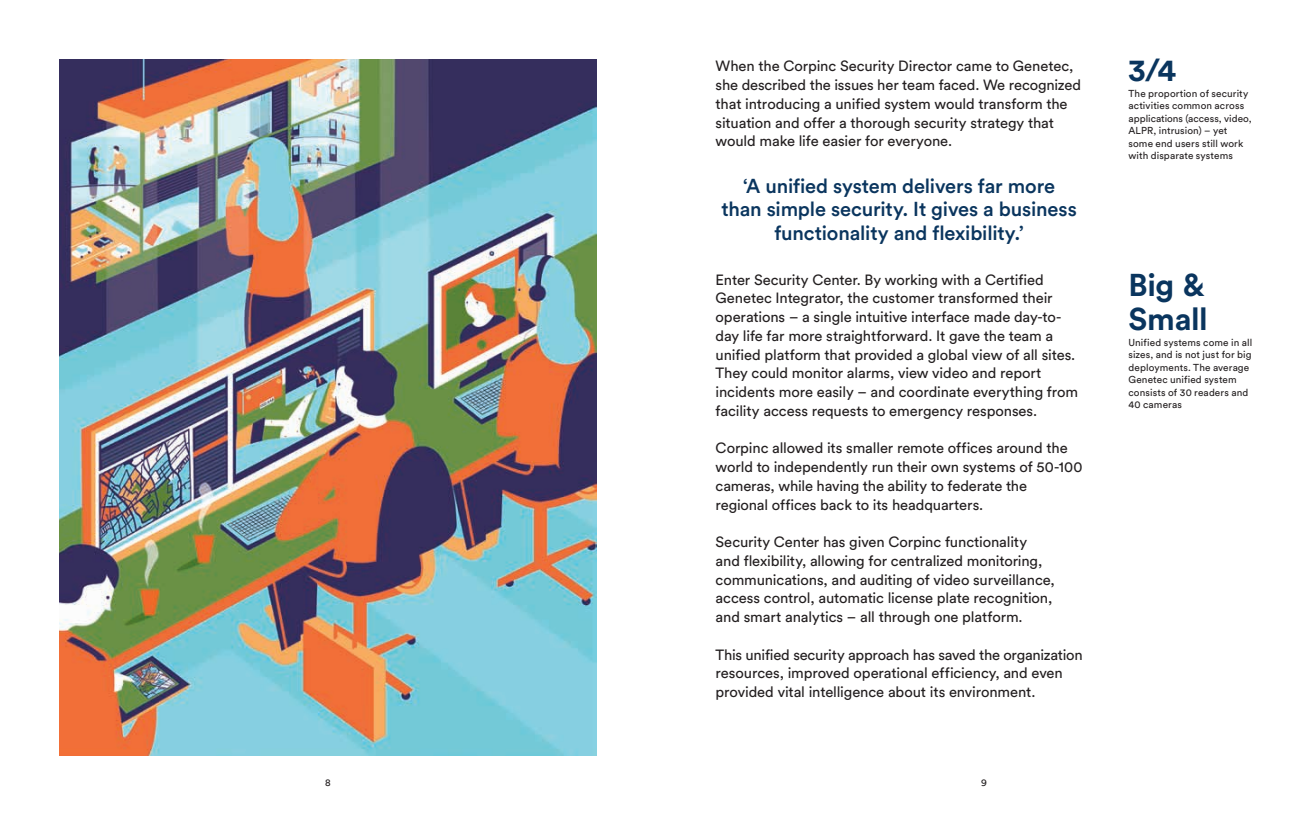
<style>
.page{position:relative;width:1312px;height:815px;background:#fff}
.page>*{position:absolute;margin:0;border:0;box-sizing:border-box;transform-origin:0 0}
.t1{font:700 31.25px/33.8px "Circular Pro";letter-spacing:-.01em;color:#0a355e}
.t2{font:500 20px/23.8px "Circular Pro";letter-spacing:-.01em;color:#0a355e;text-align:center}
.t3{font:14.75px/18.8px "Circular Pro";letter-spacing:-.01em;color:#231f20}
.t4{font:10px/12.5px "Circular Pro";letter-spacing:.01em;color:#231f20}
</style>
<div class="page">
<img style="left:60px;top:60px;width:536px;height:695px">
<p class="t3" style="left:715px;top:56px;width:367px">When the Corpinc Security Director came to Genetec, she described the issues her team faced. We recognized that introducing a unified system would transform the situation and offer a thorough security strategy that would make life easier for everyone.</p>
<h2 class="t2" style="left:721px;top:173px;width:357px">‘A unified system delivers far more than simple security. It gives a business functionality and flexibility.’</h2>
<p class="t3" style="left:715px;top:269px;width:364px">Enter Security Center. By working with a Certified Genetec Integrator, the customer transformed their operations – a single intuitive interface made day-to&shy;day life far more straightforward. It gave the team a unified platform that provided a global view of all sites.<br>They could monitor alarms, view video and report incidents more easily – and coordinate everything from facility access requests to emergency responses.</p>
<p class="t3" style="left:715px;top:438px;width:368px">Corpinc allowed its smaller remote offices around the world to independently run their own systems of 50-100 cameras, while having the ability to federate the regional offices back to its headquarters.</p>
<p class="t3" style="left:715px;top:532px;width:341px">Security Center has given Corpinc functionality and flexibility, allowing for centralized monitoring, communications, and auditing of video surveillance, access control, automatic license plate recognition, and smart analytics – all through one platform.</p>
<p class="t3" style="left:715px;top:644px;width:368px">This unified security approach has saved the organization resources, improved operational efficiency, and even provided vital intelligence about its environment.</p>
<p class="t4" style="left:325px;top:776px;width:7px">8</p>
<p class="t4" style="left:980px;top:776px;width:7px">9</p>
<h1 class="t1" style="left:1128px;top:52px;width:49px">3/4</h1>
<p class="t4" style="left:1128px;top:87px;width:125px">The proportion of security activities common across applications (access, video,<br>ALPR, intrusion) – yet some end users still work with disparate systems</p>
<h1 class="t1" style="left:1128px;top:267px;width:81px">Big &amp;<br>Small</h1>
<p class="t4" style="left:1128px;top:336px;width:125px">Unified systems come in all sizes, and is not just for big deployments. The average<br>Genetec unified system consists of 30 readers and<br>40 cameras</p>
</div>
